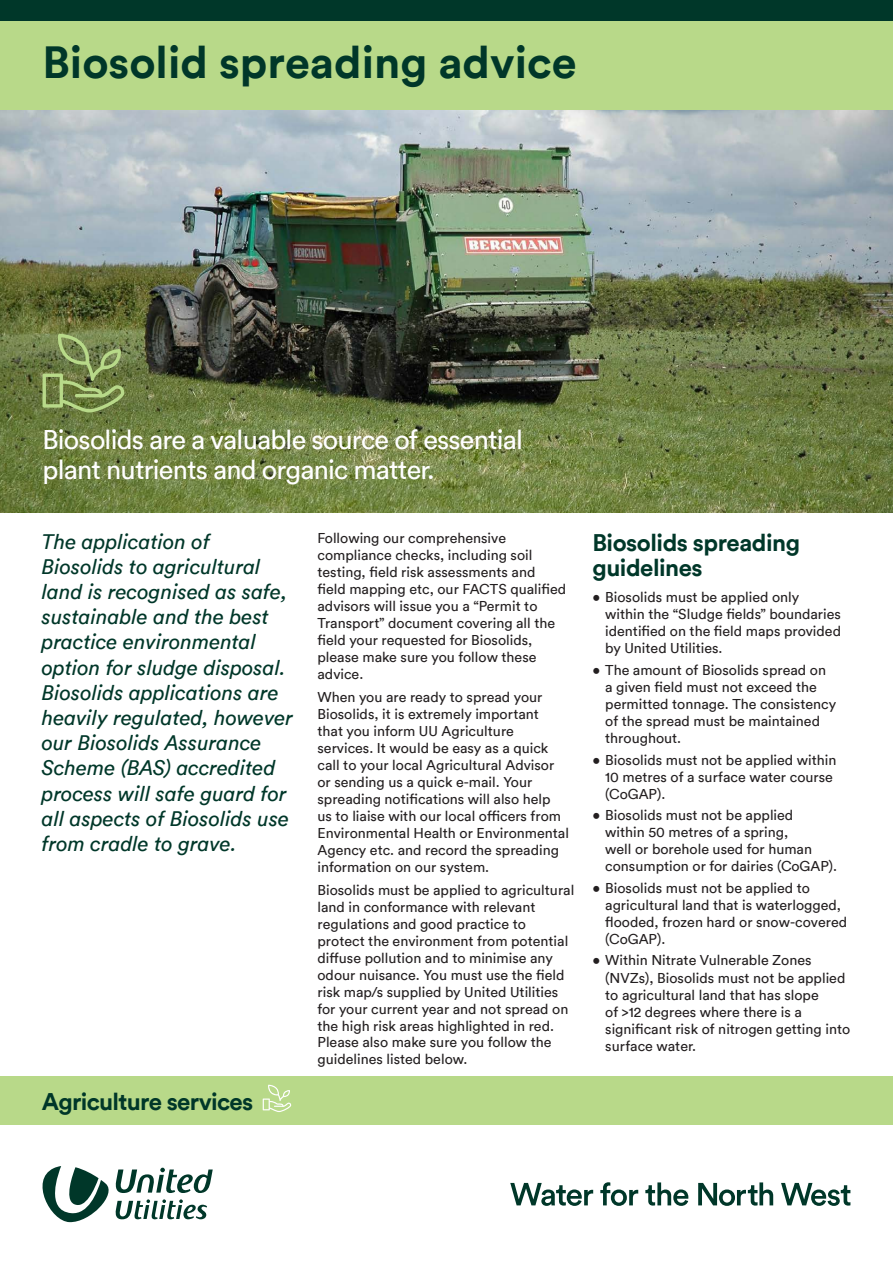
<style>
.page{position:relative;width:893px;height:1263px;background:#fff}
.page>*{position:absolute;margin:0;border:0;box-sizing:border-box;transform-origin:0 0}
.t1{font:700 45px "Circular TT";color:#003729}
.t2{font:27px/30px "Circular TT";letter-spacing:-.03em;color:#fff}
.t3{font:700 24.15px "Circular TT";letter-spacing:-.03em;color:#003729}
.t4{font:700 24px/25.5px "Circular TT";letter-spacing:-.02em;color:#003729}
.t5{font:italic 21px/25.2px "Circular TT";color:#003729}
.t6{font:14.25px/17px "Circular TT";color:#231f20}
</style>
<div class="page">
<div style="left:0;top:0;width:893px;height:86px;background:#003729"></div>
<div style="left:0;top:21px;width:893px;height:90px;background:#b8d989"></div>
<div style="left:0;top:1076px;width:893px;height:49px;background:#b8d989"></div>
<svg style="left:263px;top:1085px;width:28px;height:27px"></svg>
<svg style="left:510px;top:1182px;width:340px;height:24px"></svg>
<svg style="left:43px;top:1166px;width:170px;height:56px"></svg>
<img style="left:0;top:111px;width:893px;height:401px">
<svg style="left:43px;top:334px;width:81px;height:78px;background:#7c8f53"></svg>
<p class="t1" style="left:43px;top:33px;width:536px">Biosolid spreading advice</p>
<p class="t2" style="left:43px;top:424px;width:482px">Biosolids are a valuable source of essential plant nutrients and organic matter.</p>
<p class="t5" style="left:42px;top:528px;width:253px">The application of<br>Biosolids to agricultural land is recognised as safe, sustainable and the best practice environmental option for sludge disposal.<br>Biosolids applications are heavily regulated, however our Biosolids Assurance<br>Scheme (BAS) accredited process will safe guard for all aspects of Biosolids use from cradle to grave.</p>
<h3 class="t3" style="left:42px;top:1086px;width:213px">Agriculture services</h3>
<p class="t6" style="left:317px;top:529px;width:250px">Following our comprehensive compliance checks, including soil testing, field risk assessments and field mapping etc, our FACTS qualified advisors will issue you a “Permit to<br>Transport” document covering all the field your requested for Biosolids, please make sure you follow these advice.</p>
<p class="t6" style="left:317px;top:688px;width:253px">When you are ready to spread your Biosolids, it is extremely important<br>that you inform UU Agriculture services. It would be easy as a quick call to your local Agricultural Advisor or sending us a quick e-mail. Your spreading notifications will also help<br>us to liaise with our local officers from Environmental Health or Environmental Agency etc. and record the spreading information on our system.</p>
<p class="t6" style="left:317px;top:881px;width:258px">Biosolids must be applied to agricultural land in conformance with relevant regulations and good practice to protect the environment from potential diffuse pollution and to minimise any odour nuisance. You must use the field risk map/s supplied by United Utilities for your current year and not spread on the high risk areas highlighted in red.<br>Please also make sure you follow the guidelines listed below.</p>
<p class="t4" style="left:592px;top:529px;width:209px">Biosolids spreading guidelines</p>
<p class="t6" style="left:605px;top:588px;width:237px;text-indent:-13px">• Biosolids must be applied only within the “Sludge fields” boundaries identified on the field maps provided by United Utilities.</p>
<p class="t6" style="left:605px;top:661px;width:232px;text-indent:-13px">• The amount of Biosolids spread on a given field must not exceed the permitted tonnage. The consistency of the spread must be maintained throughout.</p>
<p class="t6" style="left:605px;top:751px;width:233px;text-indent:-13px">• Biosolids must not be applied within<br>10 metres of a surface water course (CoGAP).</p>
<p class="t6" style="left:605px;top:806px;width:233px;text-indent:-13px">• Biosolids must not be applied<br>within 50 metres of a spring,<br>well or borehole used for human consumption or for dairies (CoGAP).</p>
<p class="t6" style="left:605px;top:879px;width:243px;text-indent:-13px">• Biosolids must not be applied to agricultural land that is waterlogged, flooded, frozen hard or snow-covered (CoGAP).</p>
<p class="t6" style="left:605px;top:952px;width:246px;text-indent:-13px">• Within Nitrate Vulnerable Zones (NVZs), Biosolids must not be applied to agricultural land that has slope<br>of &gt;12 degrees where there is a significant risk of nitrogen getting into surface water.</p>
</div>
